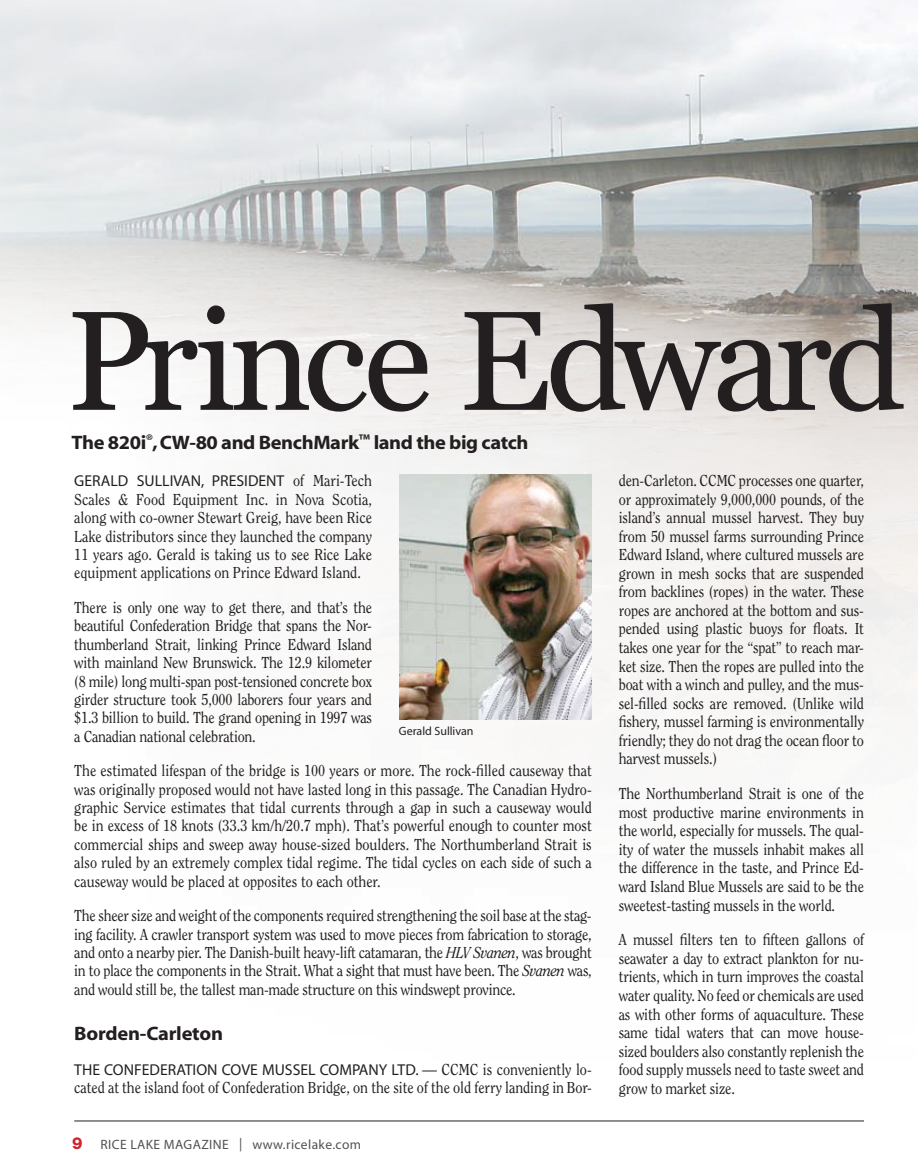
<style>
.page{position:relative;width:918px;height:1175px;background:#fff}
.page>*{position:absolute;margin:0;border:0;box-sizing:border-box;transform-origin:0 0}
.t1{font:141px "Georgia";letter-spacing:-.055em;color:#231f20}
.t2{font:700 19.5px "Myriad";letter-spacing:-.02em;color:#231f20;scale:1.05 1}
.t3{font:15.75px/18.6px "Clearface Std";letter-spacing:-.01em;color:#231f20;text-align:justify;scale:.9 1}
.t4{font:15.75px "Myriad";color:#231f20}
.t5{font:13.5px "Myriad";letter-spacing:.03em;color:#515254}
.t6{font:12px "Myriad";color:#231f20}
.s1{font-family:"Clearface Std"}
.s2{font-style:italic}
.s3{font-family:"Myriad"}
.s4{font-family:"Helvetica Neue LT Std";font-weight:800;font-size:16.5px;color:#d2232a}
</style>
<div class="page">
<img style="left:0;top:0;width:918px;height:1122px">
<img style="left:399px;top:474px;width:193px;height:245px">
<hr style="left:74px;top:1120px;width:790px;height:1px;background:#231f20">
<h1 class="t1" style="left:66px;top:281px;width:840px">Prince Edward</h1>
<p class="t2" style="left:72px;top:432px;width:437px">The 820i<sup>®</sup>, CW-80 and BenchMark<sup>™</sup> land the big catch</p>
<p class="t4" style="left:74px;top:473px;width:299px">GERALD SULLIVAN, PRESIDENT <span class="s1">of Mari-Tech</span></p>
<p class="t3" style="left:74px;top:490px;width:332px">Scales &amp; Food Equipment Inc. in Nova Scotia, along with co-owner Stewart Greig, have been Rice Lake distributors since they launched the company 11 years ago. Gerald is taking us to see Rice Lake equipment applications on Prince Edward Island.</p>
<p class="t3" style="left:74px;top:598px;width:332px">There is only one way to get there, and that’s the beautiful Confederation Bridge that spans the Nor&shy;thumberland Strait, linking Prince Edward Island with mainland New Brunswick. The 12.9 kilometer (8 mile) long multi-span post-tensioned concrete box girder structure took 5,000 laborers four years and $1.3 billion to build. The grand opening in 1997 was a Canadian national celebration.</p>
<p class="t3" style="left:74px;top:761px;width:577px">The estimated lifespan of the bridge is 100 years or more. The rock-filled causeway that was originally proposed would not have lasted long in this passage. The Canadian Hydro&shy;graphic Service estimates that tidal currents through a gap in such a causeway would be in excess of 18 knots (33.3 km/h/20.7 mph). That’s powerful enough to counter most commercial ships and sweep away house-sized boulders. The Northumberland Strait is also ruled by an extremely complex tidal regime. The tidal cycles on each side of such a causeway would be placed at opposites to each other.</p>
<p class="t3" style="left:74px;top:906px;width:577px">The sheer size and weight of the components required strengthening the soil base at the stag&shy;ing facility. A crawler transport system was used to move pieces from fabrication to storage, and onto a nearby pier. The Danish-built heavy-lift catamaran, the <span class="s2">HLV Svanen</span>, was brought in to place the components in the Strait. What a sight that must have been. The <span class="s2">Svanen</span> was, and would still be, the tallest man-made structure on this windswept province.</p>
<p class="t2" style="left:74px;top:1023px;width:143px">Borden-Carleton</p>
<p class="t4" style="left:74px;top:1061px;width:266px">THE CONFEDERATION COVE MUSSEL COMPA</p>
<p class="t6" style="left:399px;top:725px;width:76px">GERALD SULLIVAN</p>
<p class="t3" style="left:74px;top:1059px;width:577px;text-align:right"><span class="s3">NY LTD. —</span> CCMC is conveniently lo-<br>cated at the island foot of Confederation Bridge, on the site of the old ferry landing in Bor-</p>
<p class="t5" style="left:72px;top:1137px;width:138px"><span class="s4">9</span> RICE LAKE MAGAZINE</p>
<p class="t5" style="left:239px;top:1137px;width:124px">| WWW.RICELAKE.COM</p>
<p class="t3" style="left:619px;top:471px;width:274px">den-Carleton. CCMC processes one quarter, or approximately 9,000,000 pounds, of the island’s annual mussel harvest. They buy from 50 mussel farms surrounding Prince Edward Island, where cultured mussels are grown in mesh socks that are suspended from backlines (ropes) in the water. These ropes are anchored at the bottom and sus&shy;pended using plastic buoys for floats. It takes one year for the “spat” to reach mar&shy;ket size. Then the ropes are pulled into the boat with a winch and pulley, and the mus&shy;sel-filled socks are removed. (Unlike wild fishery, mussel farming is environmentally friendly; they do not drag the ocean floor to harvest mussels.)</p>
<p class="t3" style="left:619px;top:784px;width:274px">The Northumberland Strait is one of the most productive marine environments in the world, especially for mussels. The qual&shy;ity of water the mussels inhabit makes all the difference in the taste, and Prince Ed&shy;ward Island Blue Mussels are said to be the sweetest-tasting mussels in the world.</p>
<p class="t3" style="left:619px;top:930px;width:274px">A mussel filters ten to fifteen gallons of seawater a day to extract plankton for nu&shy;trients, which in turn improves the coastal water quality. No feed or chemicals are used as with other forms of aquaculture. These same tidal waters that can move house&shy;sized boulders also constantly replenish the food supply mussels need to taste sweet and grow to market size.</p>
</div>
